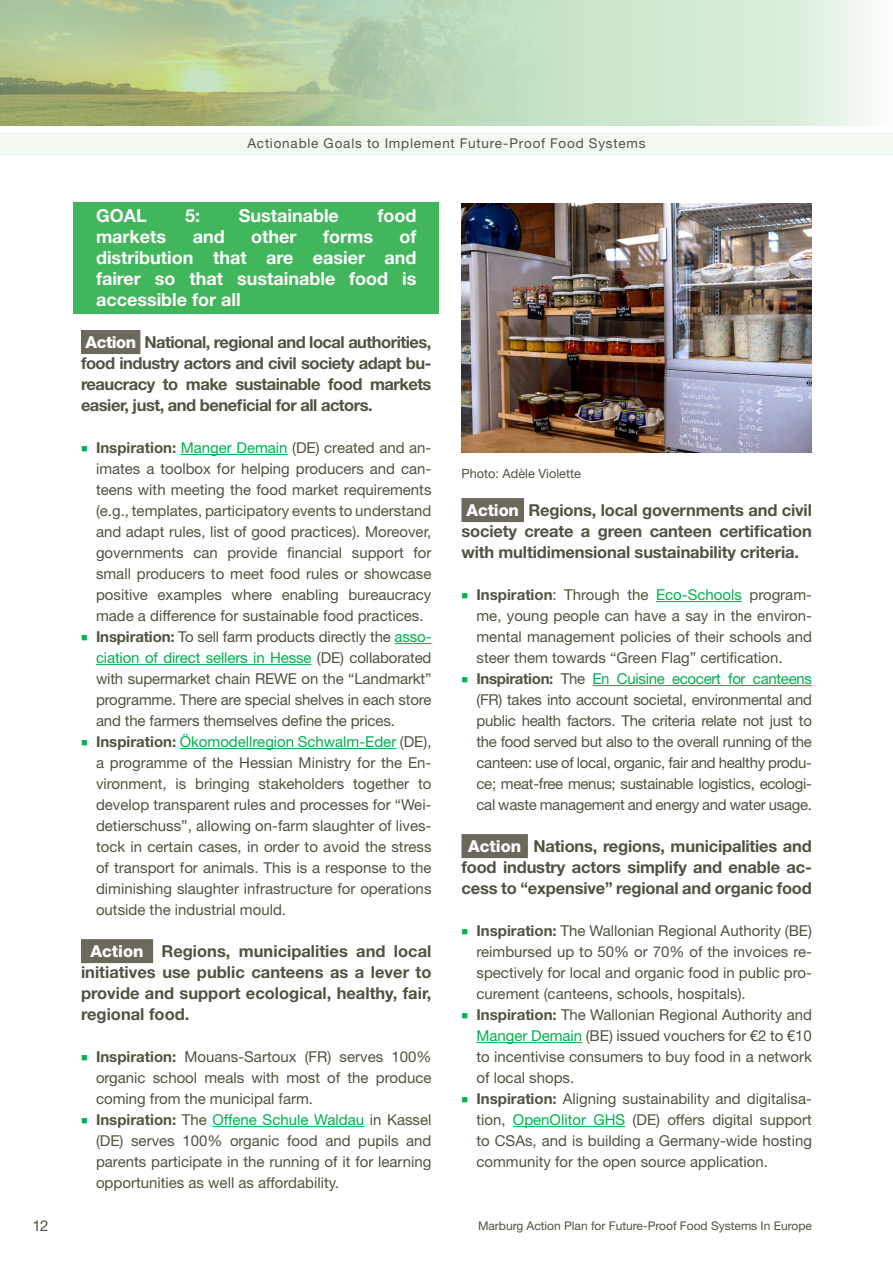
<style>
.page{position:relative;width:893px;height:1263px;background:#fff}
.page>*{position:absolute;margin:0;border:0;box-sizing:border-box;transform-origin:0 0}
.t1{font:700 18px/21px "Helvetica Neue LT Std";color:#fff;text-align:justify}
.t2{font:700 16.5px/21px "Helvetica Neue LT Std";letter-spacing:-.01em;color:#525243;text-align:justify}
.t3{font:15px/21px "Helvetica Neue LT Std";color:#525243;text-align:justify}
.t4{font:13.5px "Helvetica Neue LT Std";letter-spacing:.06em;color:#525243}
.t5{font:12.75px "Helvetica Neue LT Std";color:#525243}
.t6{font:12px "Helvetica Neue LT Std";color:#525243}
.s1{font-weight:800;color:#fff}
.s2{color:#00b04f}
.s3{font-weight:700}
</style>
<div class="page">
<svg style="left:0;top:0;width:869px;height:126px;background:#bfd6b3"></svg>
<div style="left:0;top:132px;width:893px;height:24px;background:#f2f9f2"></div>
<div style="left:74px;top:202px;width:365px;height:112px;background:#41b65c"></div>
<div style="left:81px;top:330px;width:59px;height:24px;background:#6b695c"></div>
<hr style="left:181px;top:454px;width:107px;height:1px;background:#00b04f">
<hr style="left:395px;top:643px;width:36px;height:1px;background:#00b04f">
<hr style="left:96px;top:664px;width:215px;height:1px;background:#00b04f">
<hr style="left:180px;top:748px;width:216px;height:1px;background:#00b04f">
<div style="left:81px;top:939px;width:72px;height:24px;background:#6b695c"></div>
<hr style="left:213px;top:1126px;width:151px;height:1px;background:#00b04f">
<div style="left:461px;top:498px;width:63px;height:24px;background:#6b695c"></div>
<hr style="left:656px;top:601px;width:86px;height:1px;background:#00b04f">
<hr style="left:592px;top:685px;width:220px;height:1px;background:#00b04f">
<div style="left:461px;top:834px;width:67px;height:24px;background:#6b695c"></div>
<hr style="left:476px;top:1042px;width:106px;height:1px;background:#00b04f">
<hr style="left:513px;top:1126px;width:112px;height:1px;background:#00b04f">
<img style="left:461px;top:203px;width:351px;height:249px">
<p class="t4" style="left:247px;top:135px;width:400px">Actionable Goals to Implement Future-Proof Food Systems</p>
<p class="t1" style="left:96px;top:205px;width:52px">GOAL</p>
<p class="t1" style="left:185px;top:205px;width:17px">5:</p>
<p class="t1" style="left:239px;top:205px;width:102px">Sustainable</p>
<p class="t1" style="left:377px;top:205px;width:40px">food</p>
<p class="t1" style="left:96px;top:226px;width:72px">markets</p>
<p class="t1" style="left:193px;top:226px;width:34px">and</p>
<p class="t1" style="left:251px;top:226px;width:47px">other</p>
<p class="t1" style="left:323px;top:226px;width:51px">forms</p>
<p class="t1" style="left:96px;top:226px;width:322px;text-indent:303px">of distribution that are easier and fairer so that sustainable food is accessible for all</p>
<p class="t2" style="left:81px;top:331px;width:352px"><span class="s1">Action</span> National, regional and local authorities, food industry actors and civil society adapt bu&shy;reaucracy to make sustainable food markets easier, just, and beneficial for all actors.</p>
<p class="t3" style="left:96px;top:437px;width:337px;text-indent:-15px"><span class="s2">■</span> <span class="s3">Inspiration:</span> <span class="s2">Manger Demain</span> (DE) created and an&shy;imates a toolbox for helping producers and can&shy;teens with meeting the food market requirements (e.g., templates, participatory events to understand and adapt rules, list of good practices). Moreover, governments can provide financial support for small producers to meet food rules or showcase positive examples where enabling bureaucracy made a difference for sustainable food practices.</p>
<p class="t3" style="left:96px;top:626px;width:337px;text-indent:-15px"><span class="s2">■</span> <span class="s3">Inspiration:</span> To sell farm products directly the <span class="s2">asso&shy;ciation of direct sellers in Hesse</span> (DE) collaborated with supermarket chain REWE on the “Landmarkt” programme. There are special shelves in each store and the farmers themselves define the prices.</p>
<p class="t3" style="left:96px;top:731px;width:337px;text-indent:-15px"><span class="s2">■</span> <span class="s3">Inspiration:</span> <span class="s2">Ökomodellregion Schwalm-Eder</span> (DE), a programme of the Hessian Ministry for the En&shy;vironment, is bringing stakeholders together to develop transparent rules and processes for “Wei&shy;detierschuss”, allowing on-farm slaughter of lives&shy;tock in certain cases, in order to avoid the stress of transport for animals. This is a response to the diminishing slaughter infrastructure for operations outside the industrial mould.</p>
<p class="t2" style="left:81px;top:940px;width:352px;text-indent:9px"><span class="s1">Action</span> Regions, municipalities and local initiatives use public canteens as a lever to provide and support ecological, healthy, fair, regional food.</p>
<p class="t3" style="left:96px;top:1046px;width:337px;text-indent:-15px"><span class="s2">■</span> <span class="s3">Inspiration:</span> Mouans-Sartoux (FR) serves 100% organic school meals with most of the produce coming from the municipal farm.</p>
<p class="t3" style="left:96px;top:1109px;width:337px;text-indent:-15px"><span class="s2">■</span> <span class="s3">Inspiration:</span> The <span class="s2">Offene Schule Waldau</span> in Kassel (DE) serves 100% organic food and pupils and parents participate in the running of it for learning opportunities as well as affordability.</p>
<p class="t5" style="left:461px;top:466px;width:121px">Photo: Adèle Violette</p>
<p class="t2" style="left:461px;top:499px;width:352px;text-indent:5px"><span class="s1">Action</span> Regions, local governments and civil society create a green canteen certification with multidimensional sustainability criteria.</p>
<p class="t3" style="left:476px;top:584px;width:337px;text-indent:-15px"><span class="s2">■</span> <span class="s3">Inspiration</span>: Through the <span class="s2">Eco-Schools</span> program&shy;me, young people can have a say in the environ&shy;mental management policies of their schools and steer them towards “Green Flag” certification.</p>
<p class="t3" style="left:476px;top:668px;width:337px;text-indent:-15px"><span class="s2">■</span> <span class="s3">Inspiration:</span> The <span class="s2">En Cuisine ecocert for canteens </span>(FR) takes into account societal, environmental and public health factors. The criteria relate not just to the food served but also to the overall running of the canteen: use of local, organic, fair and healthy produ&shy;ce; meat-free menus; sustainable logistics, ecologi&shy;cal waste management and energy and water usage.</p>
<p class="t2" style="left:461px;top:835px;width:352px;text-align:center"><span class="s1">Action</span> Nations, regions, municipalities and food industry actors simplify and enable ac&shy;cess to “expensive” regional and organic food</p>
<p class="t3" style="left:476px;top:920px;width:337px;text-indent:-15px"><span class="s2">■</span> <span class="s3">Inspiration:</span> The Wallonian Regional Authority (BE) reimbursed up to 50% or 70% of the invoices re&shy;spectively for local and organic food in public pro&shy;curement (canteens, schools, hospitals).</p>
<p class="t3" style="left:476px;top:1004px;width:337px;text-indent:-15px"><span class="s2">■</span> <span class="s3">Inspiration:</span> The Wallonian Regional Authority and <span class="s2">Manger Demain</span> (BE) issued vouchers for €2 to €10 to incentivise consumers to buy food in a network of local shops.</p>
<p class="t3" style="left:476px;top:1088px;width:337px;text-indent:-15px"><span class="s2">■</span> <span class="s3">Inspiration:</span> Aligning sustainability and digitalisa&shy;tion, <span class="s2">OpenOlitor GHS</span> (DE) offers digital support to CSAs, and is building a Germany-wide hosting community for the open source application.</p>
<p class="t3" style="left:32px;top:1215px;width:18px">12</p>
<p class="t6" style="left:478px;top:1218px;width:335px">Marburg Action Plan for Future-Proof Food Systems In Europe</p>
</div>
